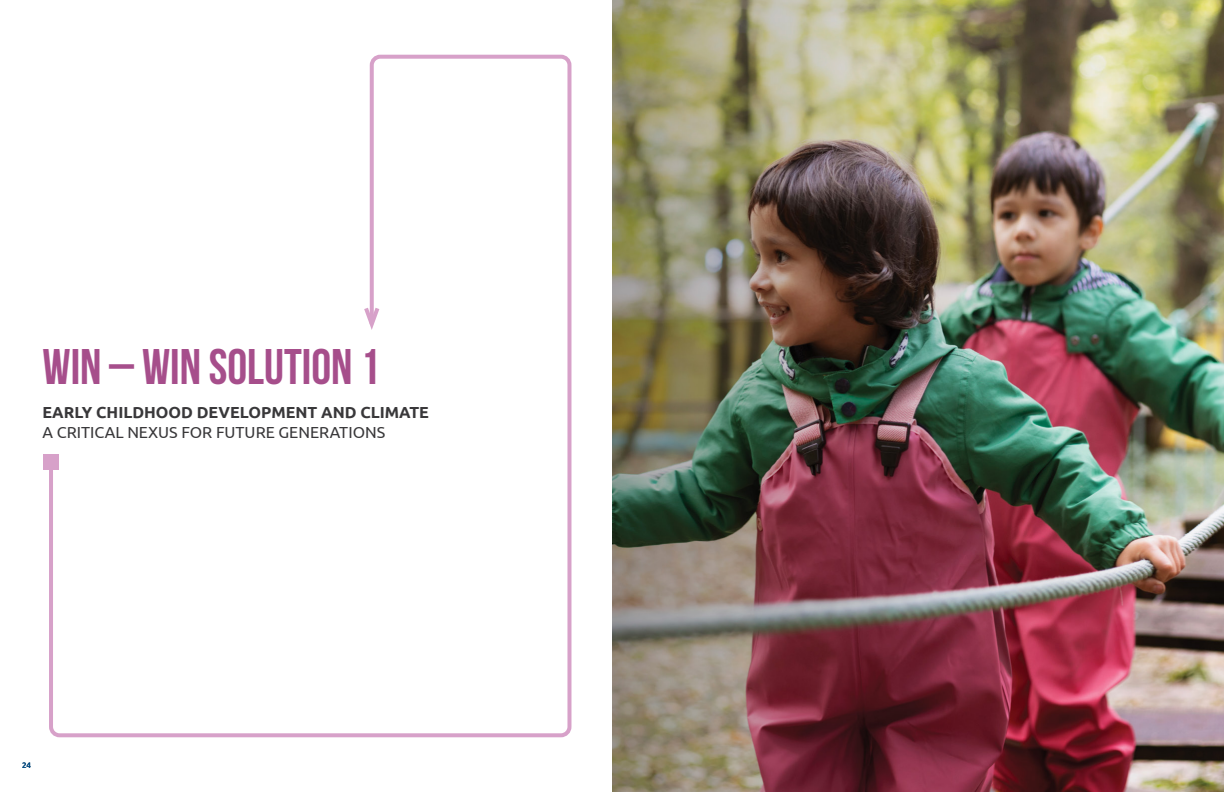
<style>
.page{position:relative;width:1224px;height:792px;background:#fff}
.page>*{position:absolute;margin:0;border:0;box-sizing:border-box;transform-origin:0 0}
.t1{font:700 50px "Bebas Neue";color:#a64e8b}
.t2{font:700 16px "Ubuntu";color:#39383a}
.t3{font:16px "Ubuntu";color:#39383a}
.t4{font:8px "Ubuntu";color:#004d88}
</style>
<div class="page">
<svg style="left:49px;top:54px;width:523px;height:684px"></svg>
<div style="left:43px;top:454px;width:16px;height:16px;background:#d7a1c9"></div>
<svg style="left:361px;top:303px;width:22px;height:33px"></svg>
<img style="left:612px;top:0;width:612px;height:792px">
<h1 class="t1" style="left:43px;top:339px;width:339px">WIN – WIN SOLUTION 1</h1>
<p class="t2" style="left:43px;top:403px;width:388px">EARLY CHILDHOOD DEVELOPMENT AND CLIMATE</p>
<p class="t3" style="left:43px;top:422px;width:344px">A CRITICAL NEXUS FOR FUTURE GENERATIONS</p>
<p class="t4" style="left:22px;top:760px;width:11px">24</p>
</div>
